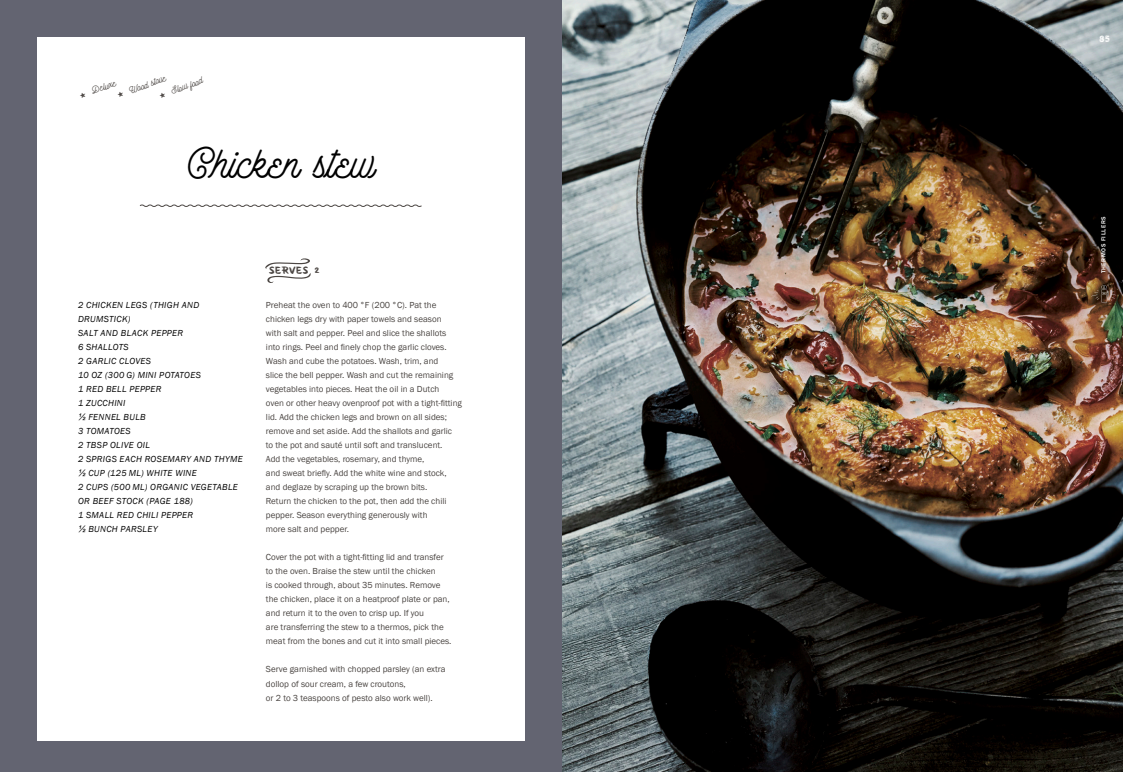
<style>
.page{position:relative;width:1123px;height:772px;background:#fff}
.page>*{position:absolute;margin:0;border:0;box-sizing:border-box;transform-origin:0 0}
.t1{font:40px "Outfitter Script";color:#000}
.t2{font:12px "Renovation";letter-spacing:.05em;color:#4b4643}
.t3{font:9.2px "Outfitter Script";color:#4b4643}
.t4{font:9px/14px "Franklin Gothic";color:#4b4643}
.t5{font:italic 9px/14px "Franklin Gothic";letter-spacing:.035em;color:#000}
.t6{font:700 9px "True North Textures";color:#fff}
.t7{font:500 6px "Franklin Gothic";letter-spacing:.1em;color:#fff}
.s1{font-family:"Brandon Printed Extras";font-size:10px}
.s2{font-size:9px}
.s3{font-family:"Arial"}
</style>
<div class="page">
<img style="left:561px;top:0;width:562px;height:771px">
<div style="left:0;top:0;width:561px;height:771px;background:#636471"></div>
<div style="left:37px;top:37px;width:487px;height:703px;background:#fff"></div>
<svg style="left:139px;top:204px;width:283px;height:3px"></svg>
<svg style="left:1089px;top:284px;width:29px;height:19px"></svg>
<svg style="left:265px;top:258px;width:46px;height:25px"></svg>
<p class="t3" style="left:115px;top:90px;width:53px;rotate:-20deg"><span class="s1">*</span> Wood stove</p>
<p class="t3" style="left:77px;top:90px;width:40px;rotate:-20deg"><span class="s1">*</span> Deluxe</p>
<p class="t3" style="left:157px;top:90px;width:48px;rotate:-20deg"><span class="s1">*</span> Slow food</p>
<h1 class="t1" style="left:187px;top:140px;width:189px">Chicken stew</h1>
<h2 class="t2" style="left:269px;top:264px;width:52px">SERVES <span class="s2">2</span></h2>
<p class="t5" style="left:78px;top:298px;width:166px">2 CHICKEN LEGS (THIGH AND<br>DRUMSTICK)<br>SALT AND BLACK PEPPER<br>6 SHALLOTS<br>2 GARLIC CLOVES<br>10 OZ (300 G) MINI POTATOES<br>1 RED BELL PEPPER<br>1 ZUCCHINI<br><span class="s3">½</span> FENNEL BULB<br>3 TOMATOES<br>2 TBSP OLIVE OIL<br>2 SPRIGS EACH ROSEMARY AND THYME <span class="s3">½</span> CUP (125 ML) WHITE WINE<br>2 CUPS (500 ML) ORGANIC VEGETABLE<br>OR BEEF STOCK (PAGE 188)<br>1 SMALL RED CHILI PEPPER<br><span class="s3">½</span> BUNCH PARSLEY</p>
<p class="t4" style="left:266px;top:298px;width:197px">Preheat the oven to 400 °F (200 °C). Pat the chicken legs dry with paper towels and season<br>with salt and pepper. Peel and slice the shallots into rings. Peel and finely chop the garlic cloves.<br>Wash and cube the potatoes. Wash, trim, and<br>slice the bell pepper. Wash and cut the remaining vegetables into pieces. Heat the oil in a Dutch<br>oven or other heavy ovenproof pot with a tight-fitting lid. Add the chicken legs and brown on all sides; remove and set aside. Add the shallots and garlic<br>to the pot and sauté until soft and translucent.<br>Add the vegetables, rosemary, and thyme,<br>and sweat briefly. Add the white wine and stock, and deglaze by scraping up the brown bits.<br>Return the chicken to the pot, then add the chili pepper. Season everything generously with<br>more salt and pepper.</p>
<p class="t4" style="left:266px;top:550px;width:187px">Cover the pot with a tight-fitting lid and transfer to the oven. Braise the stew until the chicken<br>is cooked through, about 35 minutes. Remove the chicken, place it on a heatproof plate or pan, and return it to the oven to crisp up. If you<br>are transferring the stew to a thermos, pick the meat from the bones and cut it into small pieces.</p>
<p class="t4" style="left:266px;top:662px;width:181px">Serve garnished with chopped parsley (an extra dollop of sour cream, a few croutons,<br>or 2 to 3 teaspoons of pesto also work well).</p>
<p class="t6" style="left:1099px;top:33px;width:12px">85</p>
<p class="t7" style="left:1099px;top:273px;width:58px;rotate:-90deg">THERMOS FILLERS</p>
</div>
